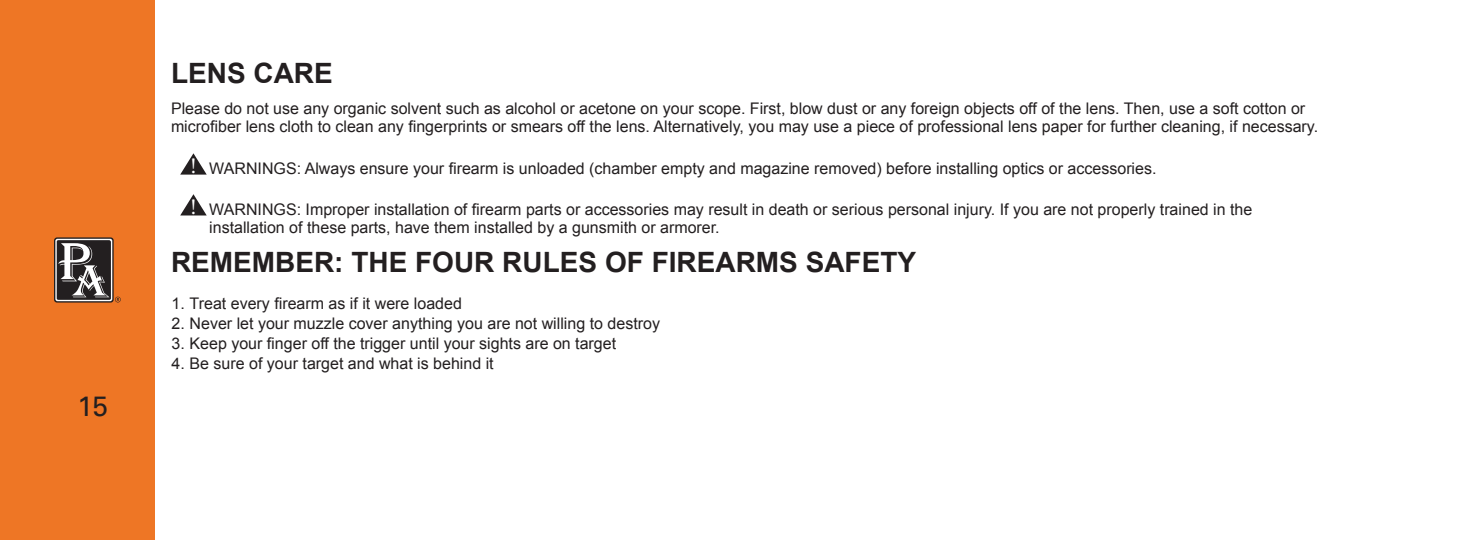
<style>
.page{position:relative;width:1476px;height:540px;background:#fff}
.page>*{position:absolute;margin:0;border:0;box-sizing:border-box;transform-origin:0 0}
.t1{font:700 28px "Arial";color:#231f20}
.t2{font:28px "Univers LT Std";color:#231f20}
.t3{font:22px "Minion Pro";color:#fff}
.t4{font:16px/18px "Arial";color:#231f20}
</style>
<div class="page">
<div style="left:0;top:0;width:155px;height:540px;background:#ee7625"></div>
<svg style="left:115px;top:297px;width:6px;height:5px"></svg>
<svg style="left:54px;top:237px;width:60px;height:66px"></svg>
<div style="left:55px;top:239px;width:57px;height:62px;background:#c4c3c3;border-radius:2px"></div>
<div style="left:57px;top:240px;width:54px;height:60px;background:#231f20;border-radius:2px"></div>
<svg style="left:58px;top:243px;width:51px;height:54px"></svg>
<svg style="left:180px;top:153px;width:27px;height:22px"></svg>
<svg style="left:180px;top:194px;width:27px;height:21px"></svg>
<p class="t2" style="left:77px;top:390px;width:32px">15</p>
<p class="t1" style="left:171px;top:55px;width:163px">LENS CARE</p>
<p class="t4" style="left:171px;top:99px;width:1149px">Please do not use any organic solvent such as alcohol or acetone on your scope. First, blow dust or any foreign objects off of the lens. Then, use a soft cotton or microfiber lens cloth to clean any fingerprints or smears off the lens. Alternatively, you may use a piece of professional lens paper for further cleaning, if necessary.</p>
<p class="t3" style="left:190px;top:151px;width:8px">!</p>
<p class="t3" style="left:190px;top:192px;width:8px">!</p>
<p class="t4" style="left:209px;top:160px;width:949px">WARNINGS: Always ensure your firearm is unloaded (chamber empty and magazine removed) before installing optics or accessories.</p>
<p class="t4" style="left:209px;top:200px;width:1045px">WARNINGS: Improper installation of firearm parts or accessories may result in death or serious personal injury. If you are not properly trained in the installation of these parts, have them installed by a gunsmith or armorer.</p>
<p class="t1" style="left:171px;top:244px;width:747px">REMEMBER: THE FOUR RULES OF FIREARMS SAFETY</p>
<p class="t4" style="left:172px;top:295px;width:292px">1. Treat every firearm as if it were loaded</p>
<p class="t4" style="left:172px;top:315px;width:490px">2. Never let your muzzle cover anything you are not willing to destroy</p>
<p class="t4" style="left:172px;top:335px;width:446px">3. Keep your finger off the trigger until your sights are on target</p>
<p class="t4" style="left:172px;top:355px;width:324px">4. Be sure of your target and what is behind it</p>
</div>
